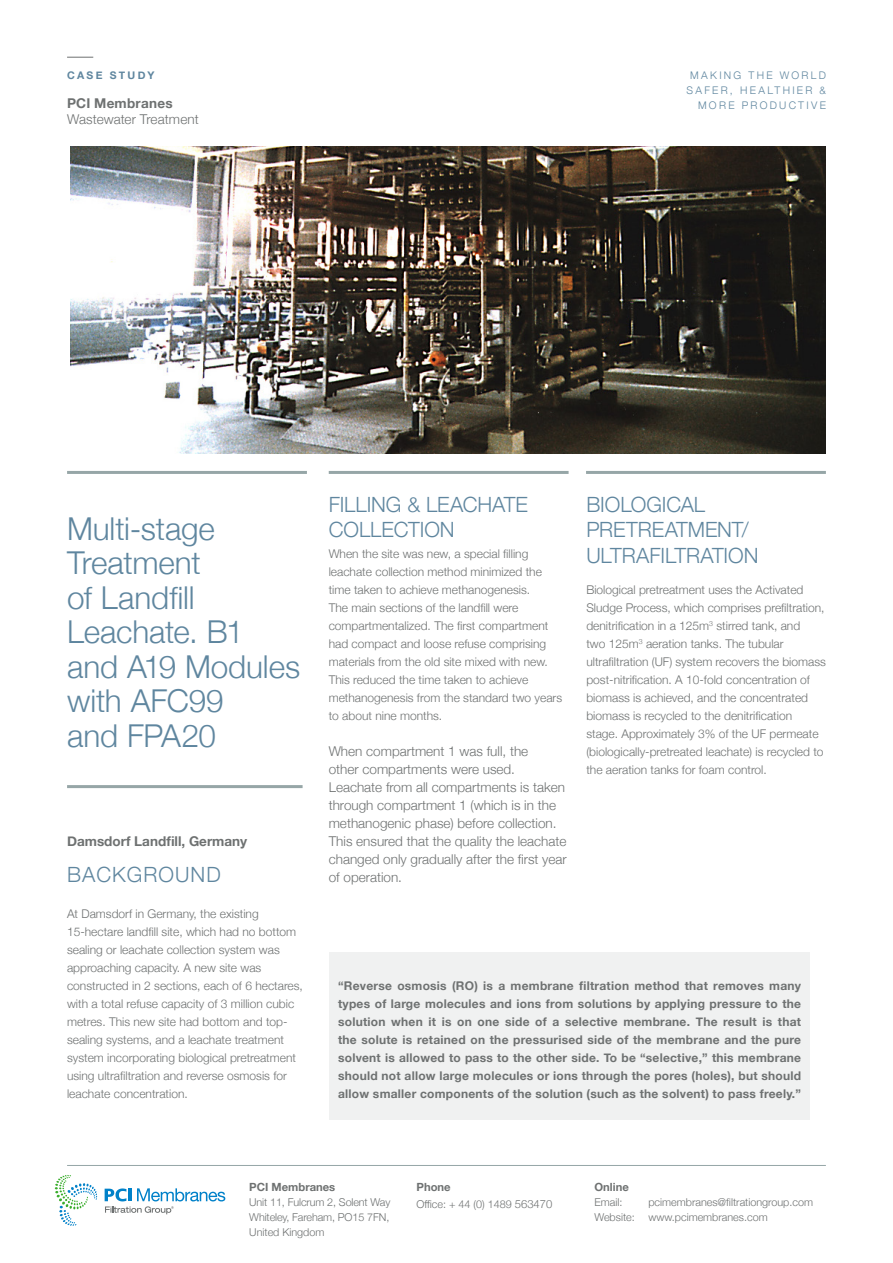
<style>
.page{position:relative;width:893px;height:1263px;background:#fff}
.page>*{position:absolute;margin:0;border:0;box-sizing:border-box;transform-origin:0 0}
.t1{font:300 31.5px/34.5px "Helvetica Neue";letter-spacing:-.005em;color:#5f869f}
.t2{font:300 21px/25.5px "Helvetica Neue";color:#5f869f}
.t3{font:300 21px "Helvetica Neue";letter-spacing:.05em;color:#5f869f}
.t4{font:300 13.5px/18px "Helvetica Neue";color:#6e7171}
.t5{font:700 13.5px "Helvetica Neue";color:#6e7171}
.t6{font:700 13.5px "Helvetica Neue";letter-spacing:.02em;color:#6e7171}
.t7{font:300 12px/18px "Helvetica Neue";color:#6e7171}
.t8{font:700 12px/18px "Helvetica Neue";letter-spacing:.02em;color:#6e7171;text-align:justify}
.t9{font:700 11.25px "Helvetica Neue";color:#6e7171}
.t10{font:300 10.8px/15px "Helvetica Neue";color:#6e7171;text-align:justify}
.t11{font:300 10.5px/15px "Helvetica Neue";letter-spacing:.22em;color:#5f869f;text-align:right}
.t12{font:700 10.5px "Helvetica Neue";letter-spacing:.22em;color:#5f869f}
.s1{font-size:11.25px}
</style>
<div class="page">
<hr style="left:67px;top:1165px;width:759px;height:1px;background:#96a6a7">
<svg style="left:55px;top:1175px;width:42px;height:51px"></svg>
<svg style="left:105px;top:1188px;width:120px;height:26px"></svg>
<hr style="left:128px;top:1189px;width:4px;height:12px;background:#0081c9">
<svg style="left:67px;top:57px;width:26px;height:1px"></svg>
<hr style="left:329px;top:471px;width:240px;height:3px;background:#96a6a7">
<hr style="left:67px;top:471px;width:240px;height:3px;background:#96a6a7">
<hr style="left:586px;top:471px;width:240px;height:3px;background:#96a6a7">
<hr style="left:67px;top:785px;width:236px;height:3px;background:#96a6a7">
<div style="left:329px;top:952px;width:481px;height:168px;background:#f0f1f1"></div>
<img style="left:71px;top:146px;width:755px;height:308px">
<p class="t12" style="left:67px;top:67px;width:89px">CASE STUDY</p>
<p class="t6" style="left:67px;top:92px;width:107px">PCI Membranes</p>
<p class="t4" style="left:67px;top:109px;width:133px">Wastewater Treatment</p>
<p class="t11" style="left:687px;top:67px;width:141px">MAKING THE WORLD<br>SAFER, HEALTHIER &amp;<br>MORE PRODUCTIVE</p>
<h1 class="t1" style="left:67px;top:509px;width:235px">Multi-stage<br>Treatment<br>of Landfill<br>Leachate. B1 and A19 Modules with AFC99<br>and FPA20</h1>
<p class="t5" style="left:67px;top:831px;width:182px">Damsdorf Landfill, Germany</p>
<h2 class="t3" style="left:67px;top:858px;width:155px">BACKGROUND</h2>
<p class="t7" style="left:67px;top:904px;width:237px">At Damsdorf in Germany, the existing 15-hectare landfill site, which had no bottom sealing or leachate collection system was approaching capacity. A new site was constructed in 2 sections, each of 6 hectares, with a total refuse capacity of 3 million cubic metres. This new site had bottom and top&shy;sealing systems, and a leachate treatment system incorporating biological pretreatment using ultrafiltration and reverse osmosis for leachate concentration.</p>
<h2 class="t2" style="left:329px;top:490px;width:201px">FILLING &amp; LEACHATE<br>COLLECTION</h2>
<p class="t7" style="left:329px;top:544px;width:235px">When the site was new, a special filling leachate collection method minimized the time taken to achieve methanogenesis.<br>The main sections of the landfill were compartmentalized. The first compartment had compact and loose refuse comprising materials from the old site mixed with new.<br>This reduced the time taken to achieve methanogenesis from the standard two years to about nine months.</p>
<p class="t4" style="left:329px;top:741px;width:240px">When compartment 1 was full, the<br>other compartments were used.<br>Leachate from all compartments is taken through compartment 1 (which is in the methanogenic phase) before collection.<br>This ensured that the quality the leachate changed only gradually after the first year of operation.</p>
<h2 class="t2" style="left:586px;top:490px;width:174px">BIOLOGICAL<br>PRETREATMENT/<br>ULTRAFILTRATION</h2>
<p class="t7" style="left:586px;top:580px;width:241px">Biological pretreatment uses the Activated Sludge Process, which comprises prefiltration, denitrification in a 125m<sup>3</sup> stirred tank, and<br>two 125m<sup>3</sup> aeration tanks. The tubular ultrafiltration (UF) system recovers the biomass post-nitrification. A 10-fold concentration of biomass is achieved, and the concentrated biomass is recycled to the denitrification stage. Approximately 3% of the UF permeate (biologically-pretreated leachate) is recycled to the aeration tanks for foam control.</p>
<p class="t8" style="left:338px;top:977px;width:464px">“Reverse osmosis (RO) is a membrane filtration method that removes many types of large molecules and ions from solutions by applying pressure to the solution when it is on one side of a selective membrane. The result is that the solute is retained on the pressurised side of the membrane and the pure solvent is allowed to pass to the other side. To be “selective,” this membrane should not allow large molecules or ions through the pores (holes), but should allow smaller components of the solution (such as the solvent) to pass freely.”</p>
<p class="t9" style="left:249px;top:1178px;width:88px">PCI Membranes</p>
<p class="t10" style="left:249px;top:1194px;width:143px">Unit 11, Fulcrum 2, Solent Way Whiteley, Fareham, PO15 7FN, United Kingdom</p>
<p class="t9" style="left:416px;top:1178px;width:36px">Phone</p>
<p class="t10" style="left:416px;top:1195px;width:137px">Office: + 44 (0) 1489 <span class="s1">563470</span></p>
<p class="t9" style="left:594px;top:1178px;width:36px">Online</p>
<p class="t10" style="left:594px;top:1194px;width:30px">Email:</p>
<p class="t10" style="left:648px;top:1194px;width:166px">pcimembranes@filtrationgroup.com</p>
<p class="t10" style="left:594px;top:1209px;width:42px">Website:</p>
<p class="t10" style="left:648px;top:1209px;width:121px">www.pcimembranes.com</p>
</div>
